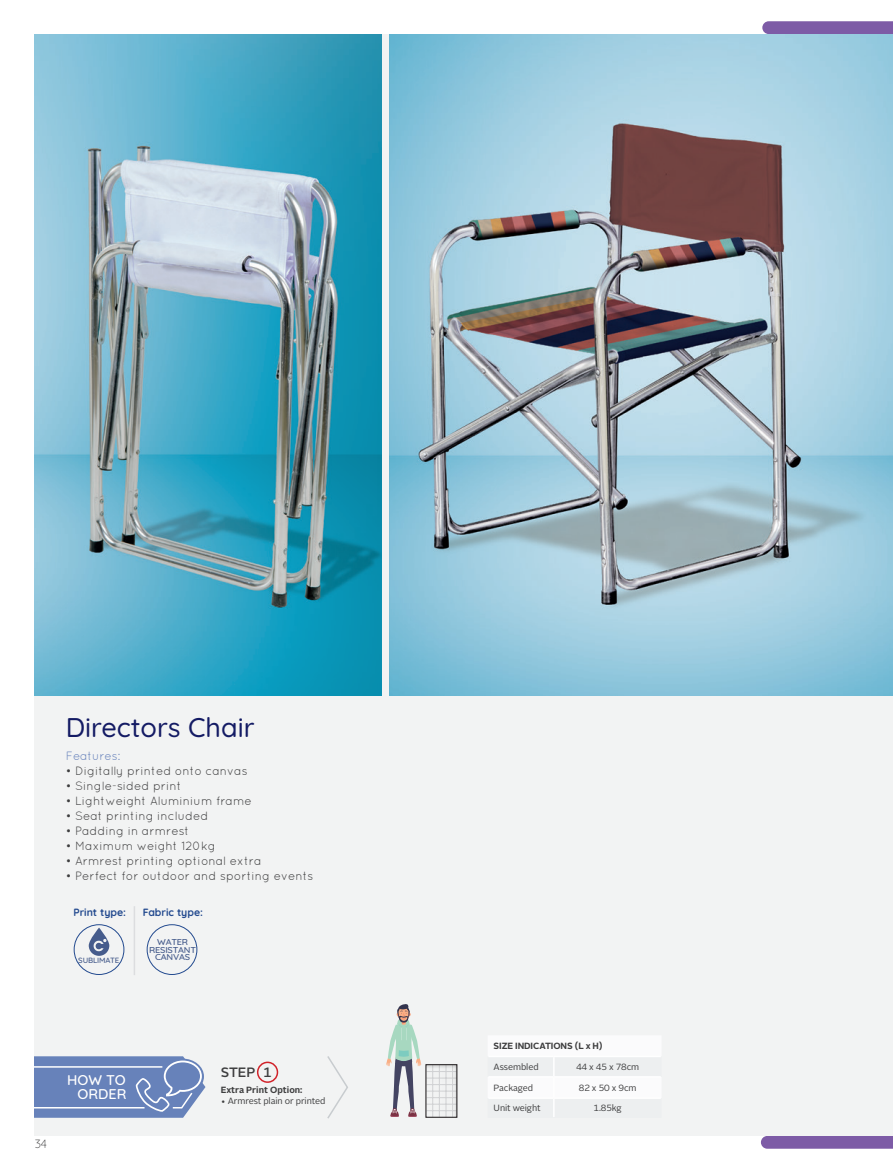
<style>
.page{position:relative;width:893px;height:1170px;background:#fff}
.page>*{position:absolute;margin:0;border:0;box-sizing:border-box;transform-origin:0 0}
.t1{font:500 27px "Quicksand";color:#141b64}
.t2{font:500 14.4px "Quicksand";color:#fff}
.t3{font:500 13.5px "Alright Sans";color:#3e3e3f}
.BODY_COPY{font:12px "Quicksand";color:#3e3e3f}
.BODY_COPY-2{font:12px "Quicksand";letter-spacing:-.01em;color:#6782bb}
.t4{font:300 12px "Quicksand";color:#3e3e3f}
.t5{font:700 10.5px "Quicksand";color:#234a8f}
.BODY_COPY-3{font:9px "Alright Sans";letter-spacing:-.01em;color:#3e3e3f}
.TABLE_COPY{font:700 9px "Alright Sans";letter-spacing:-.01em;color:#3e3e3f}
.TABLE_COPY-2{font:9px "Alright Sans";letter-spacing:-.01em;color:#3e3e3f}
.t6{font:500 8.7px/7.6px "Quicksand";letter-spacing:-.02em;color:#455b8b;text-align:center;scale:1.05 1}
.t7{font:500 7.8px "Quicksand";letter-spacing:-.02em;color:#455b8b}
</style>
<div class="page">
<svg style="left:762px;top:21px;width:131px;height:13px;background:#8160a8"></svg>
<svg style="left:761px;top:1135px;width:132px;height:13px;background:#8767ac"></svg>
<div style="left:34px;top:34px;width:859px;height:1101px;background:#f2f3f3"></div>
<img style="left:389px;top:34px;width:504px;height:661px">
<img style="left:34px;top:34px;width:347px;height:661px">
<svg style="left:327px;top:1056px;width:21px;height:63px"></svg>
<div style="left:257px;top:1061px;width:21px;height:21px;border:2px solid #d1232a;border-radius:50%"></div>
<svg style="left:34px;top:1056px;width:171px;height:61px;background:#7890c1"></svg>
<hr style="left:34px;top:1106px;width:111px;height:2px;background:#fff">
<svg style="left:489px;top:1056px;width:172px;height:43px"></svg>
<svg style="left:386px;top:1004px;width:71px;height:113px"></svg>
<div style="left:74px;top:924px;width:50px;height:50px;border:1px solid #234a8f;border-radius:50%"></div>
<svg style="left:89px;top:927px;width:20px;height:28px"></svg>
<div style="left:147px;top:924px;width:50px;height:50px;border:1px solid #234a8f;border-radius:50%"></div>
<hr style="left:134px;top:906px;width:1px;height:69px;background:#dcdddf">
<h1 class="t1" style="left:66px;top:706px;width:190px">Directors Chair</h1>
<p class="BODY_COPY-2" style="left:66px;top:748px;width:56px">Features:</p>
<p class="BODY_COPY" style="left:66px;top:763px;width:183px">• Digitally printed onto canvas</p>
<p class="BODY_COPY" style="left:66px;top:778px;width:117px">• Single-sided print</p>
<p class="BODY_COPY" style="left:66px;top:793px;width:187px">• Lightweight Aluminium frame</p>
<p class="BODY_COPY" style="left:66px;top:808px;width:144px">• Seat printing included</p>
<p class="BODY_COPY" style="left:66px;top:823px;width:125px">• Padding in armrest</p>
<p class="BODY_COPY" style="left:66px;top:838px;width:151px">• Maximum weight 120kg</p>
<p class="BODY_COPY" style="left:66px;top:853px;width:197px">• Armrest printing optional extra</p>
<p class="BODY_COPY" style="left:66px;top:868px;width:249px">• Perfect for outdoor and sporting events</p>
<p class="t5" style="left:73px;top:904px;width:54px">Print type:</p>
<p class="t5" style="left:143px;top:904px;width:62px">Fabric type:</p>
<p class="t7" style="left:78px;top:953px;width:43px">SUBLIMATE</p>
<p class="t6" style="left:149px;top:937px;width:46px">WATER<br>RESISTANT<br>CANVAS</p>
<p class="t4" style="left:35px;top:1134px;width:14px">34</p>
<p class="t2" style="left:67px;top:1068px;width:60px">HOW TO</p>
<p class="t2" style="left:77px;top:1082px;width:51px">ORDER</p>
<p class="t3" style="left:221px;top:1063px;width:36px">STEP</p>
<p class="t3" style="left:263px;top:1063px;width:10px">1</p>
<p class="TABLE_COPY" style="left:221px;top:1083px;width:83px">Extra Print Option:</p>
<p class="BODY_COPY-3" style="left:221px;top:1094px;width:106px">• Armrest plain or printed</p>
<p class="TABLE_COPY" style="left:494px;top:1039px;width:111px">SIZE INDICATIONS (L x H)</p>
<p class="TABLE_COPY-2" style="left:494px;top:1060px;width:47px">Assembled</p>
<p class="TABLE_COPY-2" style="left:576px;top:1060px;width:65px">44 x 45 x 78cm</p>
<p class="BODY_COPY-3" style="left:494px;top:1081px;width:41px">Packaged</p>
<p class="TABLE_COPY-2" style="left:579px;top:1081px;width:59px">82 x 50 x 9cm</p>
<p class="BODY_COPY-3" style="left:494px;top:1102px;width:49px">Unit weight</p>
<p class="TABLE_COPY-2" style="left:594px;top:1102px;width:30px">1.85kg</p>
</div>
